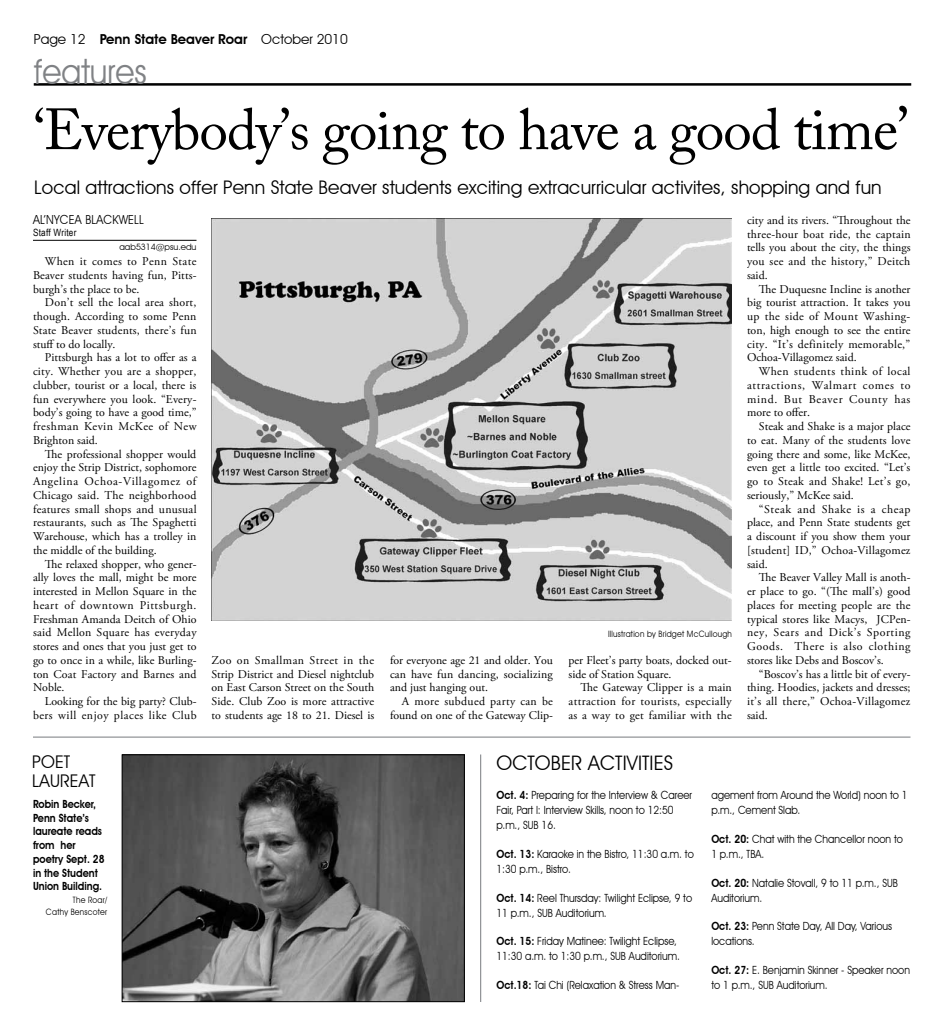
<style>
.page{position:relative;width:945px;height:1035px;background:#fff}
.page>*{position:absolute;margin:0;border:0;box-sizing:border-box;transform-origin:0 0}
.t1{font:57.5px "Adobe Caslon Pro";letter-spacing:-.02em;color:#000}
.t2{font:35px "Avant Garde IT Cby BT";color:#808285;scale:.9 1}
.t3{font:20px "Avant Garde IT Cby BT";letter-spacing:.005em;color:#000}
.t4{font:18.75px "Avant Garde IT Cby BT";letter-spacing:.005em;color:#000}
.t5{font:17.5px "Avant Garde IT Cby BT";letter-spacing:.005em;color:#000}
.t6{font:600 13.75px "Avant Garde IT Cby BT";letter-spacing:-.01em;color:#000}
.t7{font:12.5px "Avant Garde IT Cby BT";letter-spacing:.015em;color:#000;scale:.93 1}
.t8{font:11.88px/13.8px "Adobe Garamond Pro";letter-spacing:.005em;color:#000;text-align:justify}
.t9{font:11.88px/13.8px "Adobe Garamond Pro";letter-spacing:.04em;color:#000;text-align:right}
.t10{font:11.25px/15px "Avant Garde IT Cby BT";color:#000;scale:.9 1}
.t11{font:600 11.25px/13.8px "Avant Garde IT Cby BT";color:#000;scale:.9 1}
.t12{font:10px "Arial Narrow";letter-spacing:.025em;color:#000}
.t13{font:8.75px/12.5px "Avant Garde IT Cby BT";letter-spacing:.03em;color:#000;text-align:right;scale:.9 1}
.t14{font:8.75px "Avant Garde IT Cby BT";color:#000}
.s1{font-weight:400}
.s2{font-size:60px}
.s3{font-weight:600}
</style>
<div class="page">
<hr style="left:34px;top:83px;width:877px;height:3px;background:#000">
<hr style="left:33px;top:240px;width:164px;height:1px;background:#000">
<img style="left:212px;top:218px;width:520px;height:402px">
<img style="left:124px;top:757px;width:339px;height:243px">
<div style="left:122px;top:755px;width:343px;height:247px;border:1px solid #000"></div>
<hr style="left:33px;top:737px;width:877px;height:1px;background:#939598">
<hr style="left:480px;top:755px;width:1px;height:247px;background:#939598">
<p class="t6" style="left:34px;top:31px;width:316px"><span class="s1">Page 12</span> Penn State Beaver Roar <span class="s1">October 2010</span></p>
<h2 class="t2" style="left:34px;top:50px;width:127px">features</h2>
<h1 class="t1" style="left:34px;top:96px;width:876px">‘Everybody’s going to have a good <span class="s2">time’</span></h1>
<h3 class="t4" style="left:34px;top:176px;width:849px">Local attractions offer Penn State Beaver students exciting extracurricular activites, shopping and fun</h3>
<p class="t7" style="left:33px;top:212px;width:121px">Al’nycea Blackwell</p>
<p class="t12" style="left:33px;top:225px;width:45px">Staff Writer</p>
<p class="t14" style="left:119px;top:242px;width:79px">aab5314@psu.edu</p>
<p class="t8" style="left:33px;top:255px;width:165px;text-indent:12px">When it comes to Penn State Beaver students having fun, Pitts&shy;burgh’s the place to be.</p>
<p class="t8" style="left:33px;top:296px;width:165px;text-indent:12px">Don’t sell the local area short, though. According to some Penn State Beaver students, there’s fun stuff to do locally.</p>
<p class="t8" style="left:33px;top:351px;width:165px;text-indent:12px">Pittsburgh has a lot to offer as a city. Whether you are a shopper, clubber, tourist or a local, there is fun everywhere you look. “Every&shy;body’s going to have a good time,” freshman Kevin McKee of New Brighton said.</p>
<p class="t8" style="left:33px;top:447px;width:165px;text-indent:12px">The professional shopper would enjoy the Strip District, sophomore Angelina Ochoa-Villagomez of Chicago said. The neighborhood features small shops and unusual restaurants, such as The Spaghetti Warehouse, which has a trolley in the middle of the building.</p>
<p class="t8" style="left:33px;top:557px;width:165px;text-indent:12px">The relaxed shopper, who gener&shy;ally loves the mall, might be more interested in Mellon Square in the heart of downtown Pittsburgh.<br>Freshman Amanda Deitch of Ohio said Mellon Square has everyday stores and ones that you just get to go to once in a while, like Burling&shy;ton Coat Factory and Barnes and Noble.</p>
<p class="t9" style="left:33px;top:695px;width:165px">Looking for the big party? Club&shy;bers will enjoy places like Club</p>
<p class="t8" style="left:212px;top:654px;width:164px">Zoo on Smallman Street in the Strip District and Diesel nightclub on East Carson Street on the South Side. Club Zoo is more attractive to students age 18 to 21. Diesel is</p>
<p class="t8" style="left:390px;top:654px;width:164px">for everyone age 21 and older. You can have fun dancing, socializing and just hanging out.</p>
<p class="t8" style="left:390px;top:695px;width:165px;text-align:right">A more subdued party can be found on one of the Gateway Clip-</p>
<p class="t13" style="left:608px;top:628px;width:139px">Illustration by Bridget McCullough</p>
<p class="t8" style="left:569px;top:654px;width:165px">per Fleet’s party boats, docked out&shy;side of Station Square.</p>
<p class="t8" style="left:569px;top:681px;width:165px;text-indent:12px">The Gateway Clipper is a main attraction for tourists, especially as a way to get familiar with the</p>
<h3 class="t5" style="left:32px;top:751px;width:40px">Poet</h3>
<h3 class="t3" style="left:497px;top:750px;width:178px">octob er activities</h3>
<h3 class="t5" style="left:32px;top:770px;width:65px">Laureat</h3>
<p class="t8" style="left:747px;top:214px;width:165px">city and its rivers. “Throughout the three-hour boat ride, the captain tells you about the city, the things you see and the history,” Deitch said.</p>
<p class="t8" style="left:747px;top:282px;width:165px;text-indent:12px">The Duquesne Incline is another big tourist attraction. It takes you up the side of Mount Washing&shy;ton, high enough to see the entire city. “It’s definitely memorable,” Ochoa-Villagomez said.</p>
<p class="t8" style="left:747px;top:365px;width:165px;text-indent:12px">When students think of local attractions, Walmart comes to mind. But Beaver County has more to offer.</p>
<p class="t8" style="left:747px;top:420px;width:165px;text-indent:12px">Steak and Shake is a major place to eat. Many of the students love going there and some, like McKee, even get a little too excited. “Let’s go to Steak and Shake! Let’s go, seriously,” McKee said.</p>
<p class="t8" style="left:747px;top:502px;width:165px;text-indent:12px">“Steak and Shake is a cheap place, and Penn State students get a discount if you show them your [student] ID,” Ochoa-Villagomez said.</p>
<p class="t8" style="left:747px;top:571px;width:165px;text-indent:12px">The Beaver Valley Mall is anoth&shy;er place to go. “(The mall’s) good places for meeting people are the typical stores like Macys, JCPen&shy;ney, Sears and Dick’s Sporting Goods. There is also clothing stores like Debs and Boscov’s.</p>
<p class="t8" style="left:747px;top:667px;width:165px;text-indent:12px">“Boscov’s has a little bit of every&shy;thing. Hoodies, jackets and dresses; it’s all there,” Ochoa-Villagomez said.</p>
<p class="t11" style="left:33px;top:797px;width:81px">Robin Becker,<br>Penn State’s laureate reads from her poetry Sept. 28 in the Student<br>Union Building.</p>
<p class="t13" style="left:46px;top:893px;width:70px">The Roar/<br>Cathy Benscoter</p>
<p class="t10" style="left:497px;top:787px;width:219px"><span class="s3">Oct. 4:</span> Preparing for the Interview &amp; Career<br>Fair, Part I: Interview Skills, noon to 12:50 p.m., SUB 16.</p>
<p class="t10" style="left:497px;top:846px;width:221px"><span class="s3">Oct. 13:</span> Karaoke in the Bistro, 11:30 a.m. to<br>1:30 p.m., Bistro.</p>
<p class="t10" style="left:497px;top:890px;width:219px"><span class="s3">Oct. 14:</span> Reel Thursday: Twilight Eclipse, 9 to<br>11 p.m., SUB Auditorium.</p>
<p class="t10" style="left:497px;top:934px;width:205px"><span class="s3">Oct. 15:</span> Friday Matinee: Twilight Eclipse,<br>11:30 a.m. to 1:30 p.m., SUB Auditorium.</p>
<p class="t10" style="left:497px;top:977px;width:205px"><span class="s3">Oct.18:</span> Tai Chi (Relaxation &amp; Stress Man-</p>
<p class="t10" style="left:711px;top:787px;width:220px">agement from Around the World) noon to 1 p.m., Cement Slab.</p>
<p class="t10" style="left:711px;top:831px;width:214px"><span class="s3">Oct. 20:</span> Chat with the Chancellor noon to<br>1 p.m., TBA.</p>
<p class="t10" style="left:711px;top:875px;width:209px"><span class="s3">Oct. 20:</span> Natalie Stovall, 9 to 11 p.m., SUB<br>Auditorium.</p>
<p class="t10" style="left:711px;top:919px;width:202px"><span class="s3">Oct. 23:</span> Penn State Day, All Day, Various locations.</p>
<p class="t10" style="left:711px;top:962px;width:222px"><span class="s3">Oct. 27:</span> E. Benjamin Skinner - Speaker noon to 1 p.m., SUB Auditorium.</p>
</div>
